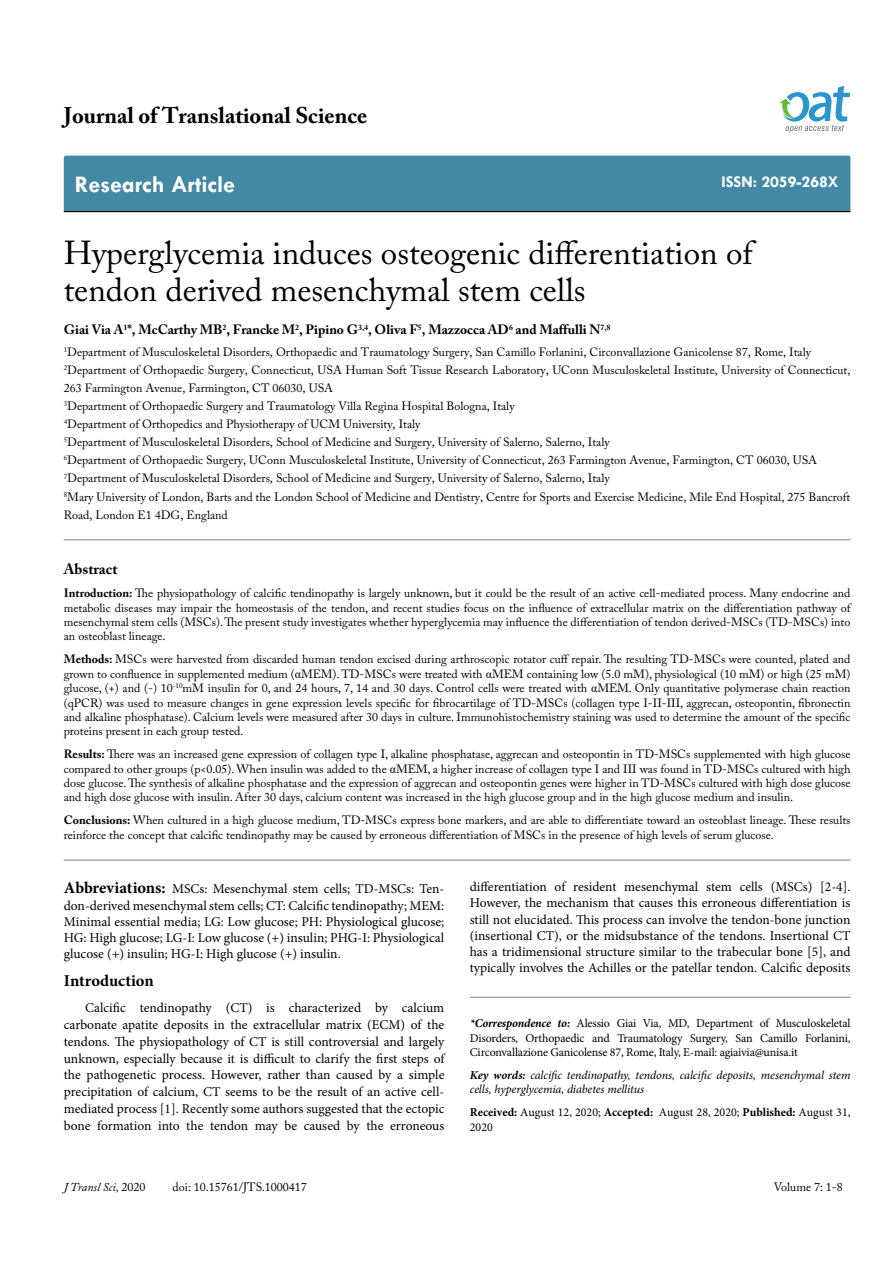
<style>
.page{position:relative;width:893px;height:1263px;background:#fff}
.page>*{position:absolute;margin:0;border:0;box-sizing:border-box;transform-origin:0 0}
.t1{font:33px/37.5px "Adobe Caslon Pro";color:#000}
.t2{font:700 24px "Tw Cen";color:#fff}
.t3{font:700 22.5px "Adobe Caslon Pro";color:#000}
.t4{font:700 16.5px "Tw Cen";color:#fff}
.t5{font:700 16.5px "Minion Pro";letter-spacing:-.005em;color:#000}
.t6{font:700 15px "Adobe Caslon Pro";color:#000}
.t7{font:13.5px/16.2px "Minion Pro";color:#000;text-align:justify}
.t8{font:700 13.5px "Adobe Caslon Pro";color:#000}
.t9{font:12px/14.4px "Adobe Caslon Pro";color:#000;text-align:justify}
.t10{font:12px/14.4px "Minion Pro";letter-spacing:-.01em;color:#000;text-align:justify}
.t11{font:italic 12px/14.4px "Minion Pro";letter-spacing:-.005em;color:#000}
.t12{font:italic 12px "Adobe Caslon Pro";color:#000}
.s1{font-weight:700}
.s2{font-family:"Times New Roman"}
.s3{font-weight:700;font-size:16.5px}
.s4{font-weight:700;font-style:italic}
.s5{font-style:normal}
</style>
<div class="page">
<div style="left:64px;top:156px;width:786px;height:55px;background:#4389a5"></div>
<hr style="left:64px;top:211px;width:786px;height:1px;background:#000">
<svg style="left:779px;top:86px;width:71px;height:47px"></svg>
<hr style="left:470px;top:997px;width:380px;height:1px;background:#808285">
<hr style="left:64px;top:539px;width:786px;height:1px;background:#808285">
<hr style="left:64px;top:860px;width:786px;height:1px;background:#808285">
<h3 class="t3" style="left:64px;top:102px;width:305px">Journal of Translational Science</h3>
<h2 class="t2" style="left:75px;top:170px;width:162px">Research Article</h2>
<h3 class="t4" style="left:721px;top:172px;width:119px">ISSN: 2059-268X</h3>
<h1 class="t1" style="left:64px;top:233px;width:690px">Hyperglycemia induces osteogenic differentiation of tendon derived mesenchymal stem cells</h1>
<p class="t8" style="left:64px;top:322px;width:548px">Giai Via A<sup>1</sup>*, McCarthy MB<sup>2</sup>, Francke M<sup>2</sup>, Pipino G<sup>3,4</sup>, Oliva F<sup>5</sup>, Mazzocca AD<sup>6</sup> and Maffulli N<sup>7,8</sup></p>
<p class="t9" style="left:64px;top:343px;width:788px;line-height:18px;text-align:left"><sup>1</sup>Department of Musculoskeletal Disorders, Orthopaedic and Traumatology Surgery, San Camillo Forlanini, Circonvallazione Ganicolense 87, Rome, Italy <sup>2</sup>Department of Orthopaedic Surgery, Connecticut, USA Human Soft Tissue Research Laboratory, UConn Musculoskeletal Institute, University of Connecticut, 263 Farmington Avenue, Farmington, CT 06030, USA<br><sup>3</sup>Department of Orthopaedic Surgery and Traumatology Villa Regina Hospital Bologna, Italy<br><sup>4</sup>Department of Orthopedics and Physiotherapy of UCM University, Italy<br><sup>5</sup>Department of Musculoskeletal Disorders, School of Medicine and Surgery, University of Salerno, Salerno, Italy<br><sup>6</sup>Department of Orthopaedic Surgery, UConn Musculoskeletal Institute, University of Connecticut, 263 Farmington Avenue, Farmington, CT 06030, USA <sup>7</sup>Department of Musculoskeletal Disorders, School of Medicine and Surgery, University of Salerno, Salerno, Italy<br><sup>8</sup>Mary University of London, Barts and the London School of Medicine and Dentistry, Centre for Sports and Exercise Medicine, Mile End Hospital, 275 Bancroft Road, London E1 4DG, England</p>
<p class="t6" style="left:64px;top:560px;width:55px">Abstract</p>
<p class="t9" style="left:64px;top:586px;width:788px"><span class="s1">Introduction:</span> The physiopathology of calcific tendinopathy is largely unknown, but it could be the result of an active cell-mediated process. Many endocrine and metabolic diseases may impair the homeostasis of the tendon, and recent studies focus on the influence of extracellular matrix on the differentiation pathway of mesenchymal stem cells (MSCs). The present study investigates whether hyperglycemia may influence the differentiation of tendon derived-MSCs (TD-MSCs) into an osteoblast lineage.</p>
<p class="t9" style="left:64px;top:652px;width:788px"><span class="s1">Methods:</span> MSCs were harvested from discarded human tendon excised during arthroscopic rotator cuff repair. The resulting TD-MSCs were counted, plated and grown to confluence in supplemented medium (<span class="s2">α</span>MEM). TD-MSCs were treated with <span class="s2">α</span>MEM containing low (5.0 mM), physiological (10 mM) or high (25 mM) glucose, (+) and (-) 10<sup>-10</sup>mM insulin for 0, and 24 hours, 7, 14 and 30 days. Control cells were treated with <span class="s2">α</span>MEM. Only quantitative polymerase chain reaction (qPCR) was used to measure changes in gene expression levels specific for fibrocartilage of TD-MSCs (collagen type I-II-III, aggrecan, osteopontin, fibronectin and alkaline phosphatase). Calcium levels were measured after 30 days in culture. Immunohistochemistry staining was used to determine the amount of the specific proteins present in each group tested.</p>
<p class="t9" style="left:64px;top:747px;width:788px"><span class="s1">Results:</span> There was an increased gene expression of collagen type I, alkaline phosphatase, aggrecan and osteopontin in TD-MSCs supplemented with high glucose compared to other groups (p&lt;0.05). When insulin was added to the <span class="s2">α</span>MEM, a higher increase of collagen type I and III was found in TD-MSCs cultured with high dose glucose. The synthesis of alkaline phosphatase and the expression of aggrecan and osteopontin genes were higher in TD-MSCs cultured with high dose glucose and high dose glucose with insulin. After 30 days, calcium content was increased in the high glucose group and in the high glucose medium and insulin.</p>
<p class="t9" style="left:64px;top:813px;width:788px"><span class="s1">Conclusions:</span> When cultured in a high glucose medium, TD-MSCs express bone markers, and are able to differentiate toward an osteoblast lineage. These results reinforce the concept that calcific tendinopathy may be caused by erroneous differentiation of MSCs in the presence of high levels of serum glucose.</p>
<p class="t7" style="left:64px;top:881px;width:382px"><span class="s3">Abbreviations:</span> MSCs: Mesenchymal stem cells; TD-MSCs: Ten&shy;don-derived mesenchymal stem cells; CT: Calcific tendinopathy; MEM:<br>Minimal essential media; LG: Low glucose; PH: Physiological glucose; HG: High glucose; LG-I: Low glucose (+) insulin; PHG-I: Physiological glucose (+) insulin; HG-I: High glucose (+) insulin.</p>
<h3 class="t5" style="left:64px;top:969px;width:91px">Introduction</h3>
<p class="t7" style="left:64px;top:999px;width:382px;line-height:16.8px;text-indent:21px">Calcific tendinopathy (CT) is characterized by calcium carbonate apatite deposits in the extracellular matrix (ECM) of the tendons. The physiopathology of CT is still controversial and largely unknown, especially because it is difficult to clarify the first steps of the pathogenetic process. However, rather than caused by a simple precipitation of calcium, CT seems to be the result of an active cell&shy;mediated process [1]. Recently some authors suggested that the ectopic bone formation into the tendon may be caused by the erroneous</p>
<p class="t7" style="left:470px;top:879px;width:382px">differentiation of resident mesenchymal stem cells (MSCs) [2-4].<br>However, the mechanism that causes this erroneous differentiation is still not elucidated. This process can involve the tendon-bone junction (insertional CT), or the midsubstance of the tendons. Insertional CT has a tridimensional structure similar to the trabecular bone [5], and typically involves the Achilles or the patellar tendon. Calcific deposits</p>
<p class="t10" style="left:470px;top:1016px;width:382px"><span class="s4">*Correspondence to:</span> Alessio Giai Via, MD, Department of Musculoskeletal Disorders, Orthopaedic and Traumatology Surgery, San Camillo Forlanini, Circonvallazione Ganicolense 87, Rome, Italy, E-mail: agiaivia@unisa.it</p>
<p class="t11" style="left:470px;top:1068px;width:382px"><span class="s1">Key words:</span> calcific tendinopathy, tendons, calcific deposits, mesenchymal stem cells, hyperglycemia, diabetes mellitus</p>
<p class="t10" style="left:470px;top:1105px;width:382px"><span class="s1">Received:</span> August 12, 2020; <span class="s1">Accepted:</span> August 28, 2020; <span class="s1">Published:</span> August 31,<br>2020</p>
<p class="t12" style="left:64px;top:1180px;width:83px">J Transl Sci, <span class="s5">2020</span></p>
<p class="t9" style="left:173px;top:1180px;width:136px">doi: 10.15761/JTS.1000417</p>
<p class="t9" style="left:774px;top:1180px;width:71px">Volume 7: 1-8</p>
</div>
